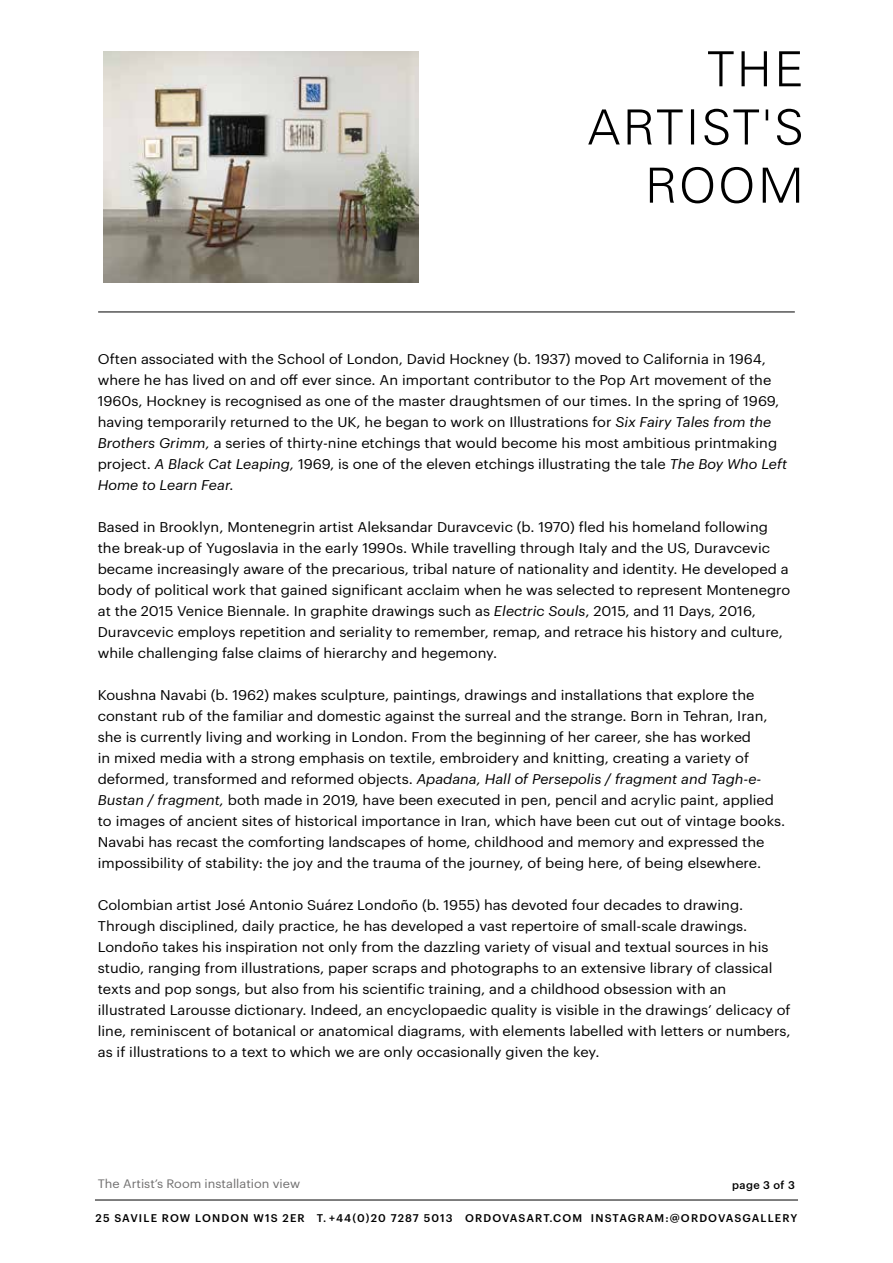
<style>
.page{position:relative;width:893px;height:1263px;background:#fff}
.page>*{position:absolute;margin:0;border:0;box-sizing:border-box;transform-origin:0 0}
.t1{font:13.8px/21px "Graphik";color:#000;scale:1.06 1}
.t2{font:12px "Graphik";color:#706f6f;scale:1.06 1}
.t3{font:500 10.95px "Graphik";letter-spacing:.105em;color:#000}
.s1{font-style:italic}
</style>
<div class="page">
<hr style="left:95px;top:1199px;width:703px;height:1px;background:#000">
<hr style="left:98px;top:312px;width:697px;height:1px;background:#000">
<img style="left:104px;top:51px;width:315px;height:232px">
<svg style="left:650px;top:167px;width:149px;height:36px"></svg>
<svg style="left:588px;top:109px;width:213px;height:36px"></svg>
<svg style="left:708px;top:51px;width:93px;height:35px"></svg>
<p class="t1" style="left:98px;top:348px;width:652px">Often associated with the School of London, David Hockney (b. 1937) moved to California in 1964, where he has lived on and off ever since. An important contributor to the Pop Art movement of the 1960s, Hockney is recognised as one of the master draughtsmen of our times. In the spring of 1969, having temporarily returned to the UK, he began to work on Illustrations for <span class="s1">Six Fairy Tales from the Brothers Grimm,</span> a series of thirty-nine etchings that would become his most ambitious printmaking project. <span class="s1">A Black Cat Leaping,</span> 1969, is one of the eleven etchings illustrating the tale <span class="s1">The Boy Who Left Home to Learn Fear.</span></p>
<p class="t1" style="left:98px;top:516px;width:655px">Based in Brooklyn, Montenegrin artist Aleksandar Duravcevic (b. 1970) fled his homeland following the break-up of Yugoslavia in the early 1990s. While travelling through Italy and the US, Duravcevic became increasingly aware of the precarious, tribal nature of nationality and identity. He developed a body of political work that gained significant acclaim when he was selected to represent Montenegro at the 2015 Venice Biennale. In graphite drawings such as <span class="s1">Electric Souls</span>, 2015, and 11 Days, 2016, Duravcevic employs repetition and seriality to remember, remap, and retrace his history and culture, while challenging false claims of hierarchy and hegemony.</p>
<p class="t1" style="left:98px;top:684px;width:650px">Koushna Navabi (b. 1962) makes sculpture, paintings, drawings and installations that explore the constant rub of the familiar and domestic against the surreal and the strange. Born in Tehran, Iran, she is currently living and working in London. From the beginning of her career, she has worked<br>in mixed media with a strong emphasis on textile, embroidery and knitting, creating a variety of deformed, transformed and reformed objects. <span class="s1">Apadana, Hall of Persepolis / fragment and Tagh-e-Bustan / fragment,</span> both made in 2019, have been executed in pen, pencil and acrylic paint, applied to images of ancient sites of historical importance in Iran, which have been cut out of vintage books.<br>Navabi has recast the comforting landscapes of home, childhood and memory and expressed the impossibility of stability: the joy and the trauma of the journey, of being here, of being elsewhere.</p>
<p class="t1" style="left:98px;top:894px;width:655px">Colombian artist José Antonio Suárez Londoño (b. 1955) has devoted four decades to drawing.<br>Through disciplined, daily practice, he has developed a vast repertoire of small-scale drawings.<br>Londoño takes his inspiration not only from the dazzling variety of visual and textual sources in his studio, ranging from illustrations, paper scraps and photographs to an extensive library of classical texts and pop songs, but also from his scientific training, and a childhood obsession with an illustrated Larousse dictionary. Indeed, an encyclopaedic quality is visible in the drawings’ delicacy of line, reminiscent of botanical or anatomical diagrams, with elements labelled with letters or numbers, as if illustrations to a text to which we are only occasionally given the key.</p>
<p class="t2" style="left:98px;top:1175px;width:192px">The Artist’s Room installation view</p>
<p class="t3" style="left:732px;top:1177px;width:64px">page 3 of 3</p>
<p class="t3" style="left:96px;top:1210px;width:703px">25 SAVILE ROW LONDON W1S 2ER T. +44(0)20 7287 5013 ORDOVASART.COM INSTAGRAM:@ORDOVASGALLERY</p>
</div>
